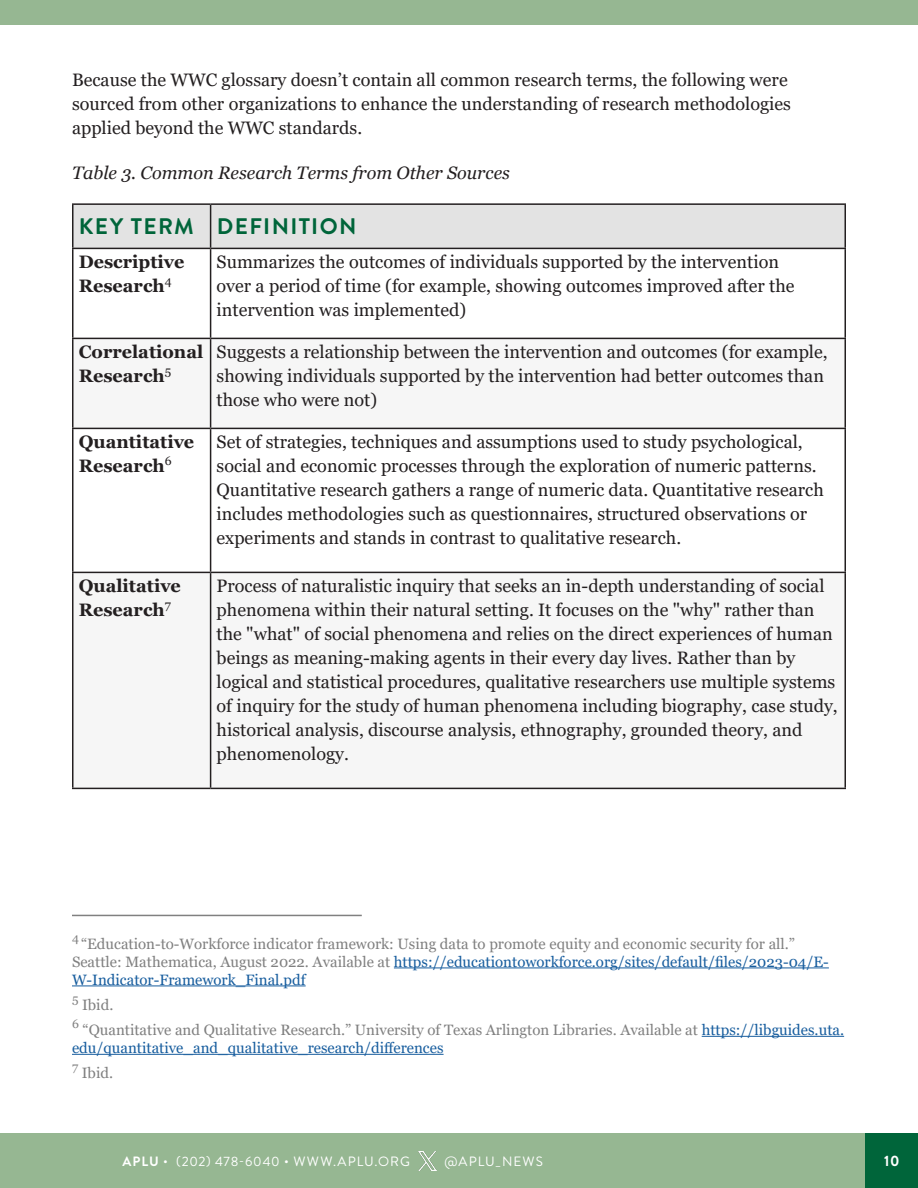
<style>
.page{position:relative;width:918px;height:1188px;background:#fff}
.page>*{position:absolute;margin:0;border:0;box-sizing:border-box;transform-origin:0 0}
._02_Subhead{font:700 22.5px "Brandon Grotesque";letter-spacing:.06em;color:#00653a}
.t1{font:18px/24px "Georgia";color:#231f20}
.t2{font:700 18px/24px "Georgia";color:#231f20}
.t3{font:italic 18px "Georgia";color:#231f20}
.t4{font:15px/18px "Georgia";color:#808080}
.t5{font:700 15px "Brandon Grotesque";color:#fff}
.t6{font:13.5px "Brandon Grotesque";letter-spacing:.07em;color:#fff}
.t7{font:12.3px "Georgia";color:#808080}
.s1{color:#175d9e}
.s2{font-weight:700}
</style>
<div class="page">
<div style="left:0;top:1133px;width:918px;height:55px;background:#96b792"></div>
<div style="left:0;top:0;width:918px;height:25px;background:#96b792"></div>
<div style="left:866px;top:1133px;width:52px;height:55px;background:#00653a"></div>
<img style="left:418px;top:1152px;width:18px;height:18px">
<div style="left:74px;top:205px;width:770px;height:43px;background:#e3e3e3"></div>
<svg style="left:74px;top:339px;width:770px;height:449px;fill:#f6f6f6"></svg>
<hr style="left:72px;top:203px;width:139px;height:2px;background:#231f20">
<hr style="left:72px;top:205px;width:2px;height:43px;background:#231f20">
<hr style="left:211px;top:203px;width:635px;height:2px;background:#231f20">
<hr style="left:210px;top:205px;width:1px;height:43px;background:#231f20">
<hr style="left:844px;top:205px;width:2px;height:43px;background:#231f20">
<hr style="left:72px;top:248px;width:139px;height:1px;background:#231f20">
<hr style="left:211px;top:248px;width:635px;height:1px;background:#231f20">
<hr style="left:72px;top:249px;width:2px;height:89px;background:#231f20">
<hr style="left:210px;top:249px;width:1px;height:89px;background:#231f20">
<hr style="left:844px;top:249px;width:2px;height:89px;background:#231f20">
<hr style="left:72px;top:338px;width:139px;height:1px;background:#231f20">
<hr style="left:72px;top:339px;width:2px;height:89px;background:#231f20">
<hr style="left:211px;top:338px;width:635px;height:1px;background:#231f20">
<hr style="left:210px;top:339px;width:1px;height:89px;background:#231f20">
<hr style="left:844px;top:339px;width:2px;height:89px;background:#231f20">
<hr style="left:72px;top:428px;width:139px;height:1px;background:#231f20">
<hr style="left:72px;top:429px;width:2px;height:143px;background:#231f20">
<hr style="left:211px;top:428px;width:635px;height:1px;background:#231f20">
<hr style="left:210px;top:429px;width:1px;height:143px;background:#231f20">
<hr style="left:844px;top:429px;width:2px;height:143px;background:#231f20">
<hr style="left:72px;top:572px;width:139px;height:1px;background:#231f20">
<hr style="left:72px;top:573px;width:2px;height:215px;background:#231f20">
<hr style="left:211px;top:572px;width:635px;height:1px;background:#231f20">
<hr style="left:210px;top:573px;width:1px;height:215px;background:#231f20">
<hr style="left:844px;top:573px;width:2px;height:215px;background:#231f20">
<hr style="left:72px;top:788px;width:139px;height:1px;background:#231f20">
<hr style="left:211px;top:788px;width:635px;height:1px;background:#231f20">
<hr style="left:394px;top:968px;width:435px;height:1px;background:#175d9e">
<hr style="left:72px;top:986px;width:234px;height:1px;background:#175d9e">
<hr style="left:702px;top:1036px;width:142px;height:1px;background:#175d9e">
<hr style="left:72px;top:1054px;width:372px;height:1px;background:#175d9e">
<hr style="left:72px;top:915px;width:290px;height:1px;background:#808080">
<p class="t1" style="left:72px;top:68px;width:721px">Because the WWC glossary doesn’t contain all common research terms, the following were sourced from other organizations to enhance the understanding of research methodologies applied beyond the WWC standards.</p>
<p class="t3" style="left:72px;top:162px;width:440px">Table 3. Common Research Terms from Other Sources</p>
<p class="_02_Subhead" style="left:79px;top:211px;width:117px">KEY TERM</p>
<p class="_02_Subhead" style="left:217px;top:211px;width:141px">DEFINITION</p>
<p class="t2" style="left:79px;top:250px;width:107px">Descriptive<br>Research<sup>4</sup></p>
<p class="t1" style="left:217px;top:250px;width:579px">Summarizes the outcomes of individuals supported by the intervention over a period of time (for example, showing outcomes improved after the intervention was implemented)</p>
<p class="t2" style="left:79px;top:340px;width:126px">Correlational<br>Research<sup>5</sup></p>
<p class="t1" style="left:217px;top:340px;width:613px">Suggests a relationship between the intervention and outcomes (for example, showing individuals supported by the intervention had better outcomes than those who were not)</p>
<p class="t2" style="left:79px;top:430px;width:117px">Quantitative<br>Research<sup>6</sup></p>
<p class="t1" style="left:217px;top:430px;width:609px">Set of strategies, techniques and assumptions used to study psychological, social and economic processes through the exploration of numeric patterns.<br>Quantitative research gathers a range of numeric data. Quantitative research includes methodologies such as questionnaires, structured observations or experiments and stands in contrast to qualitative research.</p>
<p class="t2" style="left:79px;top:574px;width:104px">Qualitative<br>Research<sup>7</sup></p>
<p class="t1" style="left:217px;top:574px;width:623px">Process of naturalistic inquiry that seeks an in-depth understanding of social phenomena within their natural setting. It focuses on the "why" rather than the "what" of social phenomena and relies on the direct experiences of human beings as meaning-making agents in their every day lives. Rather than by logical and statistical procedures, qualitative researchers use multiple systems of inquiry for the study of human phenomena including biography, case study, historical analysis, discourse analysis, ethnography, grounded theory, and phenomenology.</p>
<p class="t7" style="left:72px;top:930px;width:8px">4</p>
<p class="t4" style="left:72px;top:935px;width:758px;text-indent:9px">“Education-to-Workforce indicator framework: Using data to promote equity and economic security for all.”<br>Seattle: Mathematica, August 2022. Available at <span class="s1">https://educationtoworkforce.org/sites/default/files/2023-04/E-<br>W-Indicator-Framework_Final.pdf</span></p>
<p class="t7" style="left:72px;top:991px;width:8px">5</p>
<p class="t4" style="left:82px;top:996px;width:33px">Ibid.</p>
<p class="t7" style="left:72px;top:1016px;width:8px">6</p>
<p class="t4" style="left:72px;top:1021px;width:774px;text-indent:11px">“Quantitative and Qualitative Research.” University of Texas Arlington Libraries. Available at <span class="s1">https://libguides.uta. edu/quantitative_and_qualitative_research/differences</span></p>
<p class="t7" style="left:72px;top:1060px;width:8px">7</p>
<p class="t4" style="left:82px;top:1064px;width:33px">Ibid.</p>
<p class="t6" style="left:122px;top:1152px;width:289px"><span class="s2">APLU</span> • (202) 478-6040 • WWW.APLU.ORG</p>
<p class="t6" style="left:445px;top:1152px;width:100px">@APLU_NEWS</p>
<p class="t5" style="left:884px;top:1151px;width:17px">10</p>
</div>
